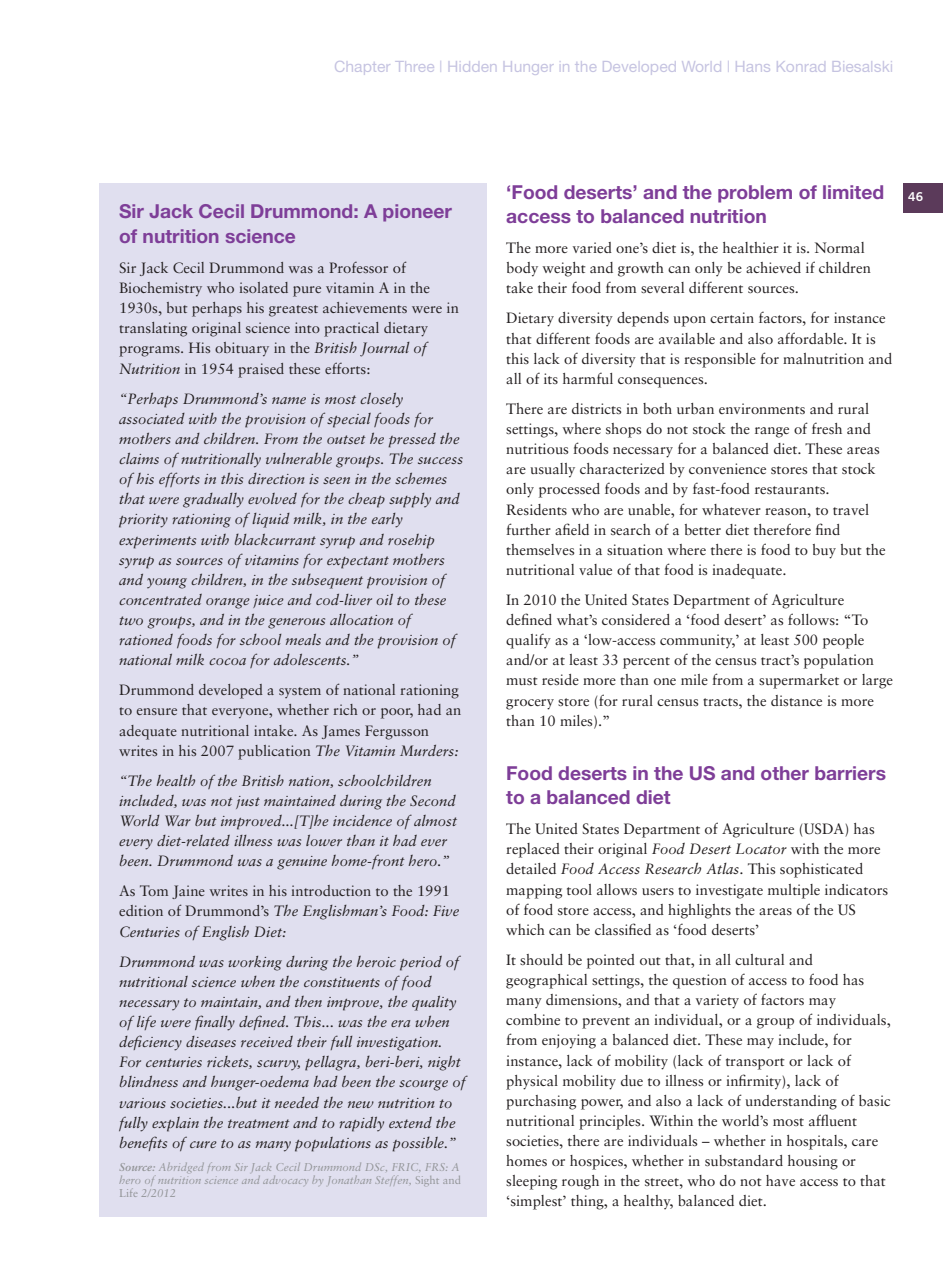
<style>
.page{position:relative;width:943px;height:1265px;background:#fff}
.page>*{position:absolute;margin:0;border:0;box-sizing:border-box;transform-origin:0 0}
.Text_bold_1{font:700 19.25px/24.5px "Helvetica Neue";color:#7e3e98}
.Chapter_details_page{font:15.75px "Helvetica Neue";color:#c6c4e1}
.Text{font:14.88px/20.1px "Sabon";color:#231f20}
.Quote_within_text{font:italic 14.88px/20.1px "Sabon";color:#231f20}
.t1{font:12.25px "Trade Gothic Bold Two";color:#fff}
.Source{font:italic 11.38px/13.1px "Sabon";color:#939598}
.s1{font-style:italic}
.s2{font-weight:700}
.s3{font-style:normal}
</style>
<div class="page">
<div style="left:903px;top:184px;width:40px;height:29px;background:#5b3a5a"></div>
<div style="left:99px;top:184px;width:387px;height:1033px;background:#e0dfef"></div>
<p class="Chapter_details_page" style="left:334px;top:57px;width:560px">Chapter Three | Hidden Hunger in the Developed World | Hans Konrad Biesalski</p>
<p class="Text_bold_1" style="left:119px;top:199px;width:334px">Sir Jack Cecil Drummond: A pioneer of nutrition science</p>
<p class="Text" style="left:119px;top:258px;width:341px">Sir Jack Cecil Drummond was a Professor of Biochemistry who isolated pure vitamin A in the 1930s, but perhaps his greatest achievements were in translating original science into practical dietary programs. His obituary in the <span class="s1">British Journal of Nutrition</span> in 1954 praised these efforts:</p>
<p class="Quote_within_text" style="left:119px;top:388px;width:345px">“Perhaps Drummond’s name is most closely associated with the provision of special foods for mothers and children. From the outset he pressed the claims of nutritionally vulnerable groups. The success of his efforts in this direction is seen in the schemes that were gradually evolved for the cheap supply and priority rationing of liquid milk, in the early experiments with blackcurrant syrup and rosehip syrup as sources of vitamins for expectant mothers and young children, in the subsequent provision of concentrated orange juice and cod-liver oil to these two groups, and in the generous allocation of rationed foods for school meals and the provision of national milk cocoa for adolescents.”</p>
<p class="Text" style="left:119px;top:680px;width:344px">Drummond developed a system of national rationing to ensure that everyone, whether rich or poor, had an adequate nutritional intake. As James Fergusson writes in his 2007 publication <span class="s1">The Vitamin Murders:</span></p>
<p class="Quote_within_text" style="left:119px;top:770px;width:339px">“The health of the British nation, schoolchildren included, was not just maintained during the Second World War but improved...[T]he incidence of almost every diet-related illness was lower than it had ever been. Drummond was a genuine home-front hero.”</p>
<p class="Text" style="left:119px;top:881px;width:342px">As Tom Jaine writes in his introduction to the 1991 edition of Drummond’s <span class="s1">The Englishman’s Food: Five<br>Centuries of English Diet:</span></p>
<p class="Quote_within_text" style="left:119px;top:951px;width:348px">Drummond was working during the heroic period of nutritional science when the constituents of food necessary to maintain, and then improve, the quality of life were finally defined. This... was the era when deficiency diseases received their full investigation.<br>For centuries rickets, scurvy, pellagra, beri-beri, night blindness and hunger-oedema had been the scourge of various societies...but it needed the new nutrition to fully explain the treatment and to rapidly extend the benefits of cure to as many populations as possible.”</p>
<p class="Source" style="left:119px;top:1160px;width:343px"><span class="s2">Source:</span> Abridged from Sir Jack Cecil Drummond DSc, FRIC, FRS: A hero of nutrition science and advocacy by Jonathan Steffen, <span class="s3">Sight and<br>Life</span> 2/2012</p>
<p class="Text_bold_1" style="left:506px;top:179px;width:379px">‘Food deserts’ and the problem of limited access to balanced nutrition</p>
<p class="Text" style="left:506px;top:238px;width:366px">The more varied one’s diet is, the healthier it is. Normal body weight and growth can only be achieved if children take their food from several different sources.</p>
<p class="Text" style="left:506px;top:308px;width:388px">Dietary diversity depends upon certain factors, for instance that different foods are available and also affordable. It is this lack of diversity that is responsible for malnutrition and all of its harmful consequences.</p>
<p class="Text" style="left:506px;top:398px;width:381px">There are districts in both urban environments and rural settings, where shops do not stock the range of fresh and nutritious foods necessary for a balanced diet. These areas are usually characterized by convenience stores that stock only processed foods and by fast-food restaurants.<br>Residents who are unable, for whatever reason, to travel further afield in search of a better diet therefore find themselves in a situation where there is food to buy but the nutritional value of that food is inadequate.</p>
<p class="Text" style="left:506px;top:590px;width:388px">In 2010 the United States Department of Agriculture defined what’s considered a ‘food desert’ as follows: “To qualify as a ‘low-access community,’ at least 500 people and/or at least 33 percent of the census tract’s population must reside more than one mile from a supermarket or large grocery store (for rural census tracts, the distance is more than 10 miles).”</p>
<p class="Text_bold_1" style="left:506px;top:760px;width:381px">Food deserts in the US and other barriers to a balanced diet</p>
<p class="Text" style="left:506px;top:819px;width:383px">The United States Department of Agriculture (USDA) has replaced their original <span class="s1">Food Desert Locator</span> with the more detailed <span class="s1">Food Access Research Atlas</span>. This sophisticated mapping tool allows users to investigate multiple indicators of food store access, and highlights the areas of the US which can be classified as ‘food deserts’</p>
<p class="Text" style="left:506px;top:949px;width:386px">It should be pointed out that, in all cultural and geographical settings, the question of access to food has many dimensions, and that a variety of factors may combine to prevent an individual, or a group of individuals, from enjoying a balanced diet. These may include, for instance, lack of mobility (lack of transport or lack of physical mobility due to illness or infirmity), lack of purchasing power, and also a lack of understanding of basic nutritional principles. Within the world’s most affluent societies, there are individuals – whether in hospitals, care homes or hospices, whether in substandard housing or sleeping rough in the street, who do not have access to that ‘simplest’ thing, a healthy, balanced diet.</p>
<p class="t1" style="left:908px;top:189px;width:16px">46</p>
</div>
